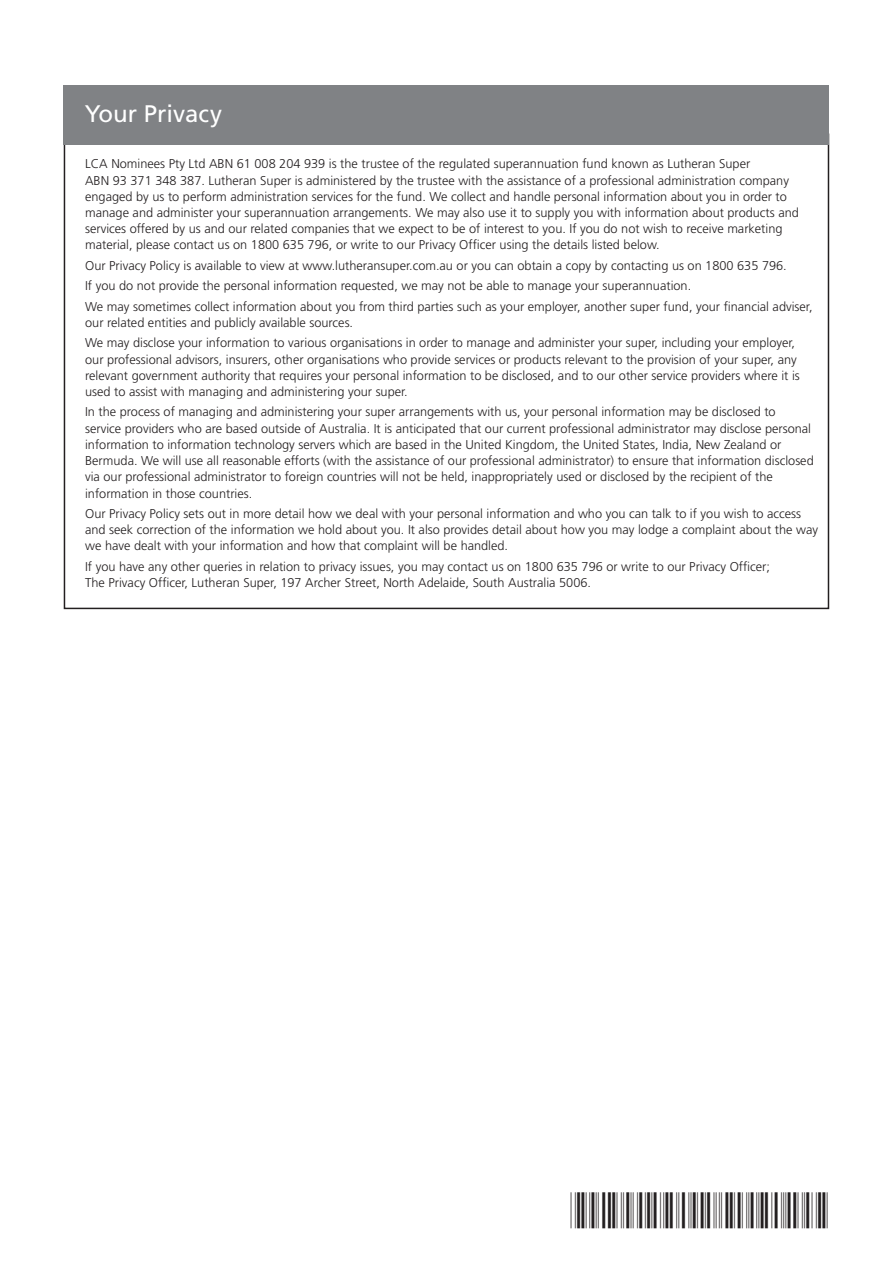
<style>
.page{position:relative;width:893px;height:1263px;background:#fff}
.page>*{position:absolute;margin:0;border:0;box-sizing:border-box;transform-origin:0 0}
.BAR-manualy_add_0_03{font:36px "C39 P24 Dm Tt";letter-spacing:.035em;color:#231f20}
.Heading_A{font:24px "Frutiger";color:#fff}
.t1{font:300 12.75px/16.2px "Frutiger";color:#231f20}
</style>
<div class="page">
<div style="left:64px;top:85px;width:765px;height:60px;background:#808285"></div>
<p class="Heading_A" style="left:85px;top:99px;width:139px">Your Privacy</p>
<p class="t1" style="left:85px;top:156px;width:715px">LCA Nominees Pty Ltd ABN 61 008 204 939 is the trustee of the regulated superannuation fund known as Lutheran Super<br>ABN 93 371 348 387. Lutheran Super is administered by the trustee with the assistance of a professional administration company engaged by us to perform administration services for the fund. We collect and handle personal information about you in order to manage and administer your superannuation arrangements. We may also use it to supply you with information about products and services offered by us and our related companies that we expect to be of interest to you. If you do not wish to receive marketing material, please contact us on 1800 635 796, or write to our Privacy Officer using the details listed below.</p>
<p class="t1" style="left:85px;top:258px;width:703px">Our Privacy Policy is available to view at www.lutheransuper.com.au or you can obtain a copy by contacting us on 1800 635 796.</p>
<p class="t1" style="left:85px;top:278px;width:608px">If you do not provide the personal information requested, we may not be able to manage your superannuation.</p>
<p class="t1" style="left:85px;top:298px;width:729px">We may sometimes collect information about you from third parties such as your employer, another super fund, your financial adviser, our related entities and publicly available sources.</p>
<p class="t1" style="left:85px;top:335px;width:716px">We may disclose your information to various organisations in order to manage and administer your super, including your employer, our professional advisors, insurers, other organisations who provide services or products relevant to the provision of your super, any relevant government authority that requires your personal information to be disclosed, and to our other service providers where it is used to assist with managing and administering your super.</p>
<p class="t1" style="left:85px;top:404px;width:730px">In the process of managing and administering your super arrangements with us, your personal information may be disclosed to service providers who are based outside of Australia. It is anticipated that our current professional administrator may disclose personal information to information technology servers which are based in the United Kingdom, the United States, India, New Zealand or Bermuda. We will use all reasonable efforts (with the assistance of our professional administrator) to ensure that information disclosed via our professional administrator to foreign countries will not be held, inappropriately used or disclosed by the recipient of the information in those countries.</p>
<p class="t1" style="left:85px;top:506px;width:734px">Our Privacy Policy sets out in more detail how we deal with your personal information and who you can talk to if you wish to access and seek correction of the information we hold about you. It also provides detail about how you may lodge a complaint about the way we have dealt with your information and how that complaint will be handled.</p>
<p class="t1" style="left:85px;top:558px;width:686px">If you have any other queries in relation to privacy issues, you may contact us on 1800 635 796 or write to our Privacy Officer;<br>The Privacy Officer, Lutheran Super, 197 Archer Street, North Adelaide, South Australia 5006.</p>
<p class="BAR-manualy_add_0_03" style="left:571px;top:1191px;width:260px">*LCASF.E01TU1*</p>
</div>
